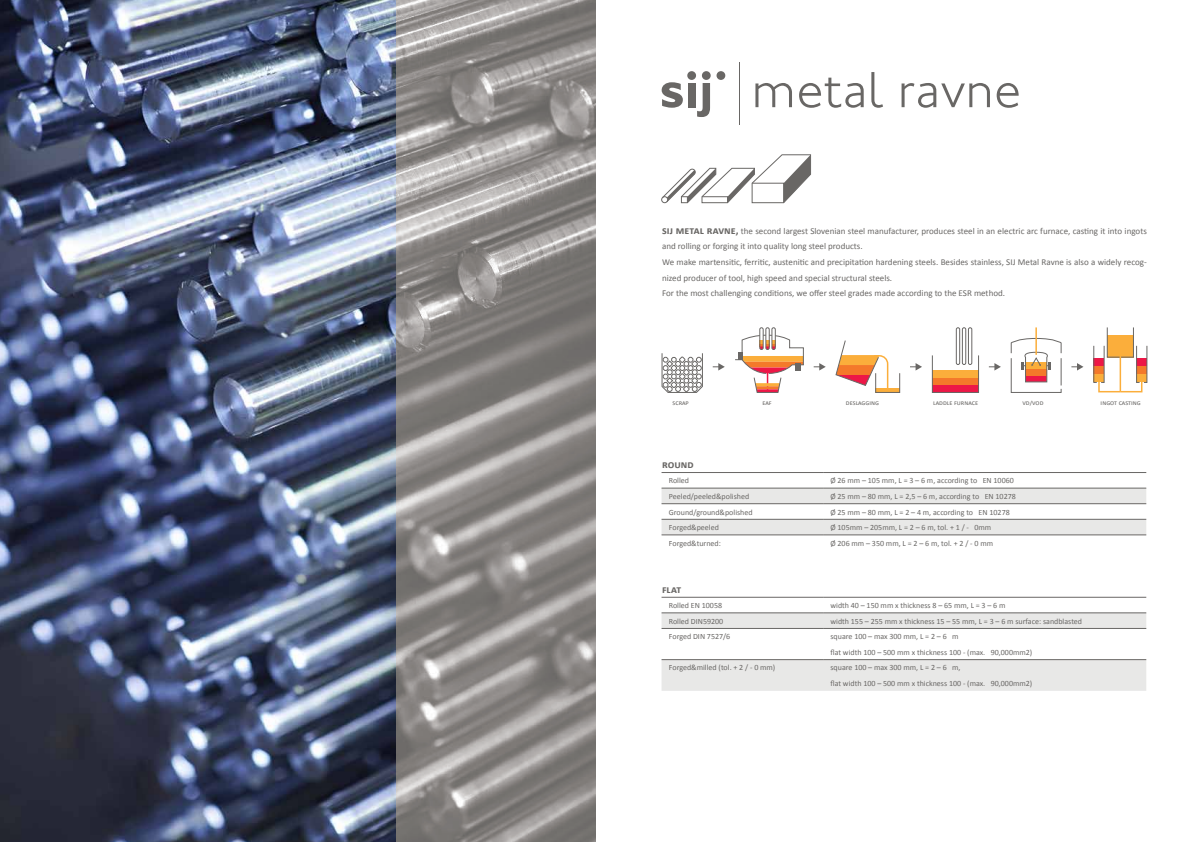
<style>
.page{position:relative;width:1191px;height:842px;background:#fff}
.page>*{position:absolute;margin:0;border:0;box-sizing:border-box;transform-origin:0 0}
.t1{font:700 11px "Calibri";color:#696765}
.t2{font:9px/15.6px "Calibri";color:#696765}
.t3{font:8px/15.6px "Calibri";color:#696765}
.t4{font:7px "Calibri";color:#696765}
.s1{font-weight:700;font-size:11px}
</style>
<div class="page">
<svg style="left:661px;top:154px;width:150px;height:50px"></svg>
<svg style="left:1010px;top:338px;width:51px;height:55px"></svg>
<hr style="left:1035px;top:327px;width:2px;height:28px;background:#fbae3b">
<svg style="left:1071px;top:363px;width:12px;height:8px"></svg>
<svg style="left:988px;top:363px;width:13px;height:8px"></svg>
<svg style="left:910px;top:363px;width:12px;height:8px"></svg>
<svg style="left:813px;top:363px;width:12px;height:8px"></svg>
<svg style="left:712px;top:363px;width:13px;height:8px"></svg>
<svg style="left:661px;top:353px;width:42px;height:40px"></svg>
<hr style="left:875px;top:388px;width:24px;height:4px;background:#fbae3b">
<div style="left:875px;top:373px;width:25px;height:20px;border:1px solid #696765"></div>
<svg style="left:835px;top:340px;width:53px;height:49px"></svg>
<div style="left:759px;top:327px;width:4px;height:23px;border:1px solid #696765;border-radius:2px"></div>
<div style="left:765px;top:327px;width:4px;height:23px;border:1px solid #696765;border-radius:2px"></div>
<div style="left:771px;top:327px;width:4px;height:23px;border:1px solid #696765;border-radius:2px"></div>
<svg style="left:735px;top:334px;width:69px;height:59px"></svg>
<div style="left:932px;top:385px;width:46px;height:7px;background:#ed1747"></div>
<div style="left:932px;top:378px;width:46px;height:7px;background:#f4792a"></div>
<div style="left:932px;top:370px;width:46px;height:8px;background:#fbae3b"></div>
<div style="left:932px;top:355px;width:47px;height:38px;border:1px solid #696765"></div>
<div style="left:956px;top:327px;width:4px;height:38px;border:1px solid #696765;border-radius:2px"></div>
<div style="left:962px;top:327px;width:4px;height:38px;border:1px solid #696765;border-radius:2px"></div>
<div style="left:968px;top:327px;width:4px;height:38px;border:1px solid #696765;border-radius:2px"></div>
<div style="left:1107px;top:335px;width:26px;height:22px;background:#fbae3b"></div>
<svg style="left:1093px;top:345px;width:54px;height:48px"></svg>
<img style="left:0;top:0;width:397px;height:842px">
<img style="left:397px;top:0;width:198px;height:842px">
<svg style="left:755px;top:83px;width:37px;height:24px"></svg>
<svg style="left:799px;top:78px;width:64px;height:30px"></svg>
<svg style="left:871px;top:72px;width:12px;height:36px"></svg>
<svg style="left:901px;top:83px;width:89px;height:25px"></svg>
<svg style="left:996px;top:83px;width:22px;height:25px"></svg>
<div style="left:702px;top:71px;width:8px;height:9px;background:#696765;border-radius:50%"></div>
<div style="left:687px;top:71px;width:9px;height:9px;background:#696765;border-radius:50%"></div>
<svg style="left:697px;top:83px;width:13px;height:34px"></svg>
<div style="left:688px;top:83px;width:7px;height:24px;background:#696765"></div>
<div style="left:716px;top:71px;width:9px;height:9px;background:#696765;border-radius:50%"></div>
<svg style="left:661px;top:82px;width:22px;height:26px"></svg>
<hr style="left:739px;top:62px;width:1px;height:63px;background:#696765">
<svg style="left:661px;top:489px;width:485px;height:46px"></svg>
<hr style="left:661px;top:472px;width:162px;height:1px;background:#696765">
<hr style="left:823px;top:472px;width:323px;height:1px;background:#696765">
<hr style="left:661px;top:488px;width:162px;height:1px;background:#696765">
<hr style="left:823px;top:488px;width:323px;height:1px;background:#696765">
<hr style="left:661px;top:503px;width:162px;height:1px;background:#696765">
<hr style="left:823px;top:503px;width:323px;height:1px;background:#696765">
<hr style="left:661px;top:519px;width:162px;height:1px;background:#696765">
<hr style="left:823px;top:519px;width:323px;height:1px;background:#696765">
<hr style="left:661px;top:535px;width:162px;height:1px;background:#696765">
<hr style="left:823px;top:535px;width:323px;height:1px;background:#696765">
<svg style="left:661px;top:614px;width:485px;height:77px"></svg>
<hr style="left:661px;top:597px;width:162px;height:1px;background:#696765">
<hr style="left:823px;top:597px;width:323px;height:1px;background:#696765">
<hr style="left:661px;top:613px;width:162px;height:1px;background:#696765">
<hr style="left:823px;top:613px;width:323px;height:1px;background:#696765">
<hr style="left:661px;top:628px;width:162px;height:1px;background:#696765">
<hr style="left:823px;top:628px;width:323px;height:1px;background:#696765">
<hr style="left:661px;top:659px;width:162px;height:1px;background:#696765">
<hr style="left:823px;top:659px;width:323px;height:1px;background:#696765">
<p class="t2" style="left:662px;top:223px;width:486px;text-indent:45px"><span class="s1">Ravne,</span> the second largest Slovenian steel manufacturer, produces steel in an electric arc furnace, casting it into ingots and rolling or forging it into quality long steel products.<br>We make martensitic, ferritic, austenitic and precipitation hardening steels. Besides stainless, SIJ Metal Ravne is also a widely recog&shy;nized producer of tool, high speed and special structural steels.<br>For the most challenging conditions, we offer steel grades made according to the ESR method.</p>
<h1 class="t1" style="left:662px;top:223px;width:29px">SIJ Metal</h1>
<p class="t4" style="left:672px;top:399px;width:18px">scrap</p>
<p class="t4" style="left:762px;top:399px;width:17px">EAF de</p>
<p class="t4" style="left:852px;top:399px;width:28px">slagging</p>
<p class="t4" style="left:933px;top:399px;width:49px">laddle furnacevd</p>
<p class="t4" style="left:1029px;top:399px;width:9px">/vod</p>
<p class="t4" style="left:1100px;top:399px;width:42px">ingot casting</p>
<h1 class="t1" style="left:662px;top:457px;width:8px">round</h1>
<p class="t3" style="left:669px;top:472px;width:22px">Rolled</p>
<p class="t3" style="left:830px;top:472px;width:185px">Ø 26 mm – 105 mm, L = 3 – 6 m, according to EN 10060</p>
<p class="t3" style="left:669px;top:488px;width:82px">Peeled/peeled&amp;polished</p>
<p class="t3" style="left:830px;top:488px;width:187px">Ø 25 mm – 80 mm, L = 2,5 – 6 m, according to EN 10278</p>
<p class="t3" style="left:669px;top:504px;width:85px">Ground/ground&amp;polished</p>
<p class="t3" style="left:830px;top:504px;width:181px">Ø 25 mm – 80 mm, L = 2 – 4 m, according to EN 10278</p>
<p class="t3" style="left:669px;top:519px;width:51px">Forged&amp;peeled</p>
<p class="t3" style="left:830px;top:519px;width:162px">Ø 105mm – 205mm, L = 2 – 6 m, tol. + 1 / - 0mm</p>
<p class="t3" style="left:669px;top:535px;width:54px">Forged&amp;turned:</p>
<p class="t3" style="left:830px;top:535px;width:164px">Ø 206 mm – 350 mm, L = 2 – 6 m, tol. + 2 / - 0 mm</p>
<h1 class="t1" style="left:662px;top:582px;width:6px">flat</h1>
<p class="t3" style="left:669px;top:597px;width:55px">Rolled EN 10058</p>
<p class="t3" style="left:830px;top:597px;width:177px">width 40 – 150 mm x thickness 8 – 65 mm, L = 3 – 6 m</p>
<p class="t3" style="left:669px;top:613px;width:56px">Rolled DIN59200</p>
<p class="t3" style="left:830px;top:613px;width:253px">width 155 – 255 mm x thickness 15 – 55 mm, L = 3 – 6 m surface: sandblasted</p>
<p class="t3" style="left:669px;top:628px;width:63px">Forged DIN 7527/6</p>
<p class="t3" style="left:830px;top:628px;width:203px">square 100 – max 300 mm, L = 2 – 6 m<br>flat width 100 – 500 mm x thickness 100 - (max. 90,000mm2)</p>
<p class="t3" style="left:669px;top:660px;width:108px">Forged&amp;milled (tol. + 2 / - 0 mm)</p>
<p class="t3" style="left:830px;top:660px;width:203px">square 100 – max 300 mm, L = 2 – 6 m,<br>flat width 100 – 500 mm x thickness 100 - (max. 90,000mm2)</p>
</div>
